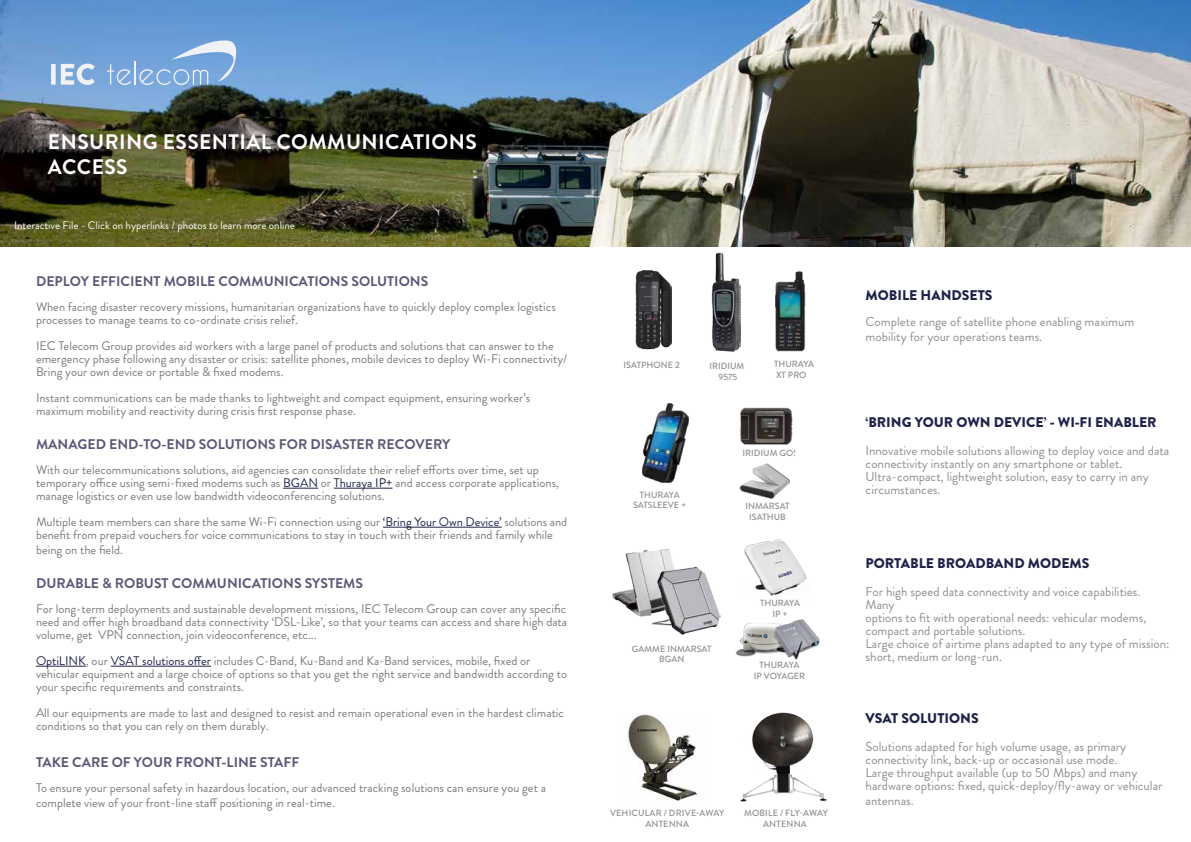
<style>
.page{position:relative;width:1191px;height:842px;background:#fff}
.page>*{position:absolute;margin:0;border:0;box-sizing:border-box;transform-origin:0 0}
.t1{font:700 21px/25.2px "Brandon Grotesque";letter-spacing:.02em;color:#fff}
.t2{font:700 14px "Brandon Grotesque";color:#5d5677}
.t3{font:900 14px "Brandon Grotesque";color:#202349}
.t4{font:13px/13px "Brandon Grotesque";color:#8e8e8d}
.t5{font:12.5px/13px "Brandon Grotesque";color:#7c7b7b}
.t6{font:11px "Brandon Grotesque";color:#fff}
.t7{font:500 9px/10.8px "Brandon Grotesque";color:#8e8e8d;text-align:center}
.t8{font:500 9px/10.8px "Brandon Grotesque";letter-spacing:.02em;color:#8e8e8d;text-align:center}
.s1{color:#202349}
</style>
<div class="page">
<img style="left:0;top:0;width:1191px;height:246px">
<div style="left:51px;top:64px;width:5px;height:21px;background:#eff1f5"></div>
<svg style="left:61px;top:64px;width:34px;height:21px"></svg>
<svg style="left:107px;top:32px;width:155px;height:53px;background:#7faadc"></svg>
<hr style="left:283px;top:488px;width:35px;height:1px;background:#202349">
<hr style="left:334px;top:488px;width:58px;height:1px;background:#202349">
<hr style="left:383px;top:527px;width:119px;height:1px;background:#202349">
<hr style="left:36px;top:666px;width:50px;height:1px;background:#202349">
<hr style="left:111px;top:666px;width:100px;height:1px;background:#202349">
<img style="left:635px;top:270px;width:37px;height:79px">
<img style="left:711px;top:252px;width:30px;height:100px">
<img style="left:775px;top:271px;width:31px;height:81px">
<img style="left:740px;top:407px;width:53px;height:38px">
<img style="left:642px;top:403px;width:47px;height:81px">
<img style="left:739px;top:463px;width:51px;height:36px">
<img style="left:612px;top:549px;width:62px;height:67px">
<img style="left:650px;top:567px;width:70px;height:68px">
<img style="left:744px;top:539px;width:63px;height:57px">
<img style="left:735px;top:619px;width:85px;height:41px">
<img style="left:627px;top:713px;width:71px;height:89px">
<img style="left:740px;top:712px;width:86px;height:90px">
<h1 class="t1" style="left:48px;top:129px;width:430px">ENSURING ESSENTIAL COMMUNICATIONS<br>ACCESS</h1>
<p class="t6" style="left:14px;top:217px;width:282px">Interactive File - Click on hyperlinks / photos to learn more online</p>
<p class="t2" style="left:36px;top:272px;width:394px">DEPLOY EFFICIENT MOBILE COMMUNICATIONS SOLUTIONS</p>
<p class="t5" style="left:36px;top:300px;width:521px">When facing disaster recovery missions, humanitarian organizations have to quickly deploy complex logistics processes to manage teams to co-ordinate crisis relief.</p>
<p class="t5" style="left:36px;top:339px;width:532px">IEC Telecom Group provides aid workers with a large panel of products and solutions that can answer to the emergency phase following any disaster or crisis: satellite phones, mobile devices to deploy Wi-Fi connectivity/<br>Bring your own device or portable &amp; fixed modems.</p>
<p class="t5" style="left:36px;top:391px;width:496px">Instant communications can be made thanks to lightweight and compact equipment, ensuring worker’s maximum mobility and reactivity during crisis first response phase.</p>
<p class="t2" style="left:36px;top:435px;width:416px">MANAGED END-TO-END SOLUTIONS FOR DISASTER RECOVERY</p>
<p class="t5" style="left:36px;top:463px;width:524px">With our telecommunications solutions, aid agencies can consolidate their relief efforts over time, set up temporary office using semi-fixed modems such as <span class="s1">BGAN</span> or <span class="s1">Thuraya IP+</span> and access corporate applications, manage logistics or even use low bandwidth videoconferencing solutions.</p>
<p class="t5" style="left:36px;top:515px;width:533px">Multiple team members can share the same Wi-Fi connection using our <span class="s1">‘Bring Your Own Device’</span> solutions and benefit from prepaid vouchers for voice communications to stay in touch with their friends and family while</p>
<p class="t5" style="left:36px;top:543px;width:88px">being on the field.</p>
<p class="t2" style="left:36px;top:574px;width:328px">DURABLE &amp; ROBUST COMMUNICATIONS SYSTEMS</p>
<p class="t5" style="left:36px;top:602px;width:532px;text-align:justify">For long-term deployments and sustainable development missions, IEC Telecom Group can cover any specific need and offer high broadband data connectivity ‘DSL-Like’, so that your teams can access and share high data volume, get VPN connection, join videoconference, etc...</p>
<p class="t5" style="left:36px;top:654px;width:532px"><span class="s1">OptiLINK</span>, our <span class="s1">VSAT solutions offer</span> includes C-Band, Ku-Band and Ka-Band services, mobile, fixed or vehicular equipment and a large choice of options so that you get the right service and bandwidth according to your specific requirements and constraints.</p>
<p class="t5" style="left:36px;top:706px;width:529px">All our equipments are made to last and designed to resist and remain operational even in the hardest climatic conditions so that you can rely on them durably.</p>
<p class="t2" style="left:36px;top:752px;width:265px">TAKE CARE OF YOUR FRONT-LINE STAFF</p>
<p class="t5" style="left:36px;top:780px;width:511px;line-height:15px">To ensure your personal safety in hazardous location, our advanced tracking solutions can ensure you get a complete view of your front-line staff positioning in real-time.</p>
<p class="t7" style="left:623px;top:359px;width:58px">ISATPHONE 2</p>
<p class="t7" style="left:709px;top:361px;width:37px">IRIDIUM<br>9575</p>
<p class="t7" style="left:774px;top:358px;width:41px;text-align:left">THURAYA<br>XT PRO</p>
<p class="t7" style="left:633px;top:489px;width:55px">THURAYA<br>SATSLEEVE +</p>
<p class="t7" style="left:632px;top:643px;width:81px">GAMME INMARSAT<br>BGAN</p>
<p class="t7" style="left:742px;top:448px;width:55px">IRIDIUM GO!</p>
<p class="t7" style="left:745px;top:501px;width:46px">INMARSAT<br>ISATHUB</p>
<p class="t7" style="left:760px;top:598px;width:41px">THURAYA<br>IP +</p>
<p class="t7" style="left:753px;top:660px;width:53px">THURAYA<br>IP VOYAGER</p>
<p class="t8" style="left:610px;top:807px;width:116px">VEHICULAR / DRIVE-AWAY<br>ANTENNA</p>
<p class="t8" style="left:744px;top:807px;width:85px">MOBILE / FLY-AWAY<br>ANTENNA</p>
<p class="t3" style="left:865px;top:285px;width:128px">MOBILE HANDSETS</p>
<p class="t4" style="left:865px;top:314px;width:270px;line-height:15px">Complete range of satellite phone enabling maximum mobility for your operations teams.</p>
<p class="t3" style="left:865px;top:412px;width:293px">‘BRING YOUR OWN DEVICE’ - WI-FI ENABLER</p>
<p class="t4" style="left:865px;top:444px;width:305px">Innovative mobile solutions allowing to deploy voice and data connectivity instantly on any smartphone or tablet.<br>Ultra-compact, lightweight solution, easy to carry in any circumstances.</p>
<p class="t3" style="left:865px;top:553px;width:225px">PORTABLE BROADBAND MODEMS</p>
<p class="t4" style="left:865px;top:585px;width:305px">For high speed data connectivity and voice capabilities.<br>Many<br>options to fit with operational needs: vehicular modems, compact and portable solutions.<br>Large choice of airtime plans adapted to any type of mission: short, medium or long-run.</p>
<p class="t3" style="left:865px;top:708px;width:115px">VSAT SOLUTIONS</p>
<p class="t4" style="left:865px;top:740px;width:298px">Solutions adapted for high volume usage, as primary connectivity link, back-up or occasional use mode.<br>Large throughput available (up to 50 Mbps) and many hardware options: fixed, quick-deploy/fly-away or vehicular</p>
<p class="t4" style="left:865px;top:794px;width:50px">antennas.</p>
</div>
